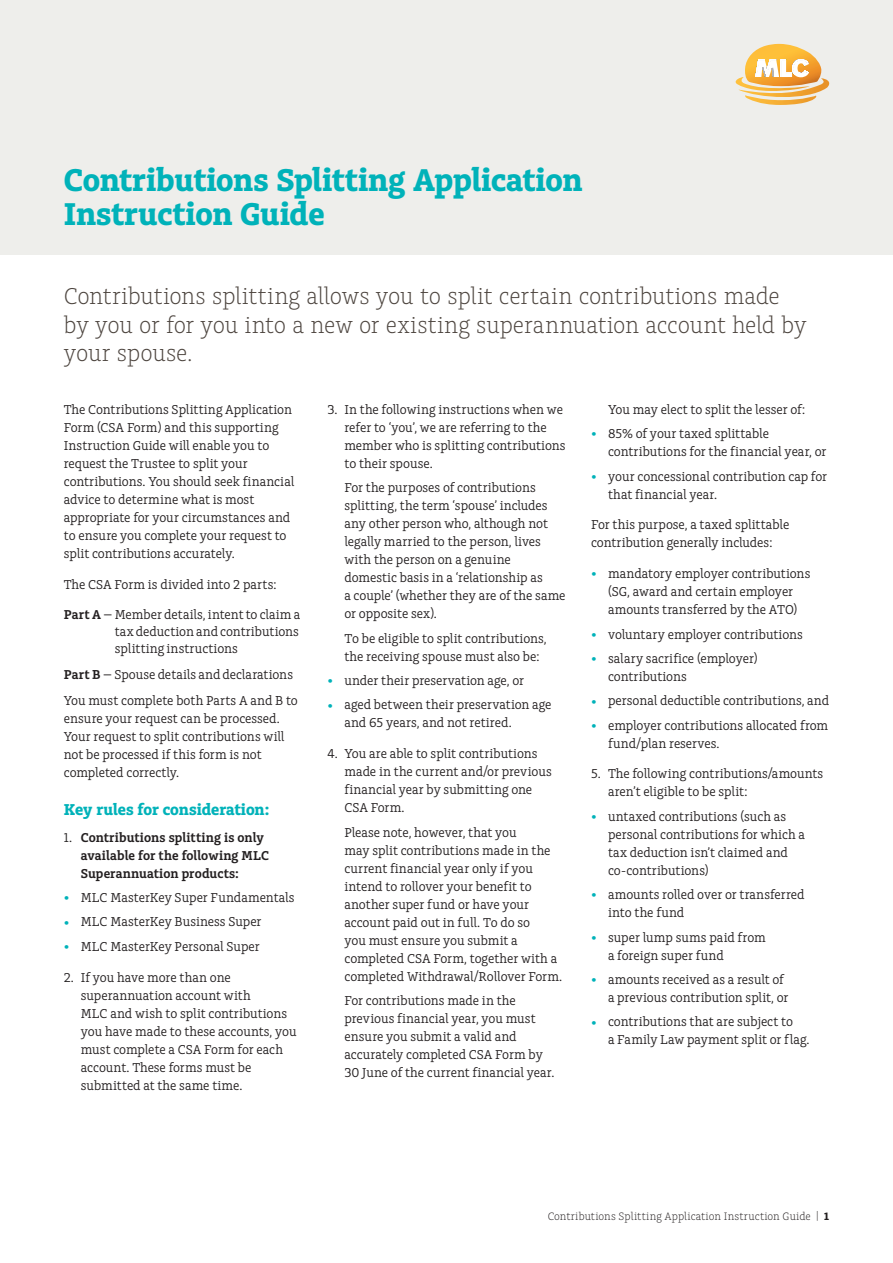
<style>
.page{position:relative;width:893px;height:1263px;background:#fff}
.page>*{position:absolute;margin:0;border:0;box-sizing:border-box;transform-origin:0 0}
.t1{font:700 33px/34.5px "Charlie Std";letter-spacing:-.005em;color:#00b2b9}
.t2{font:300 24px/28.5px "Charlie Std";letter-spacing:-.005em;color:#4d453f}
.t3{font:700 16.5px "Charlie Std";color:#00b2b9}
.t4{font:13.5px/18px "Charlie Std";color:#231f20}
.t5{font:600 13.5px/18px "Charlie Std";letter-spacing:.005em;color:#231f20}
.t6{font:300 11.25px "Charlie Std";letter-spacing:.01em;color:#231f20}
.s1{font-weight:600}
.s2{font-family:"Helvetica Neue LT Std";font-weight:300;font-size:15px}
.s3{font-weight:400}
.s4{font-size:18px;color:#00b2b9}
.s5{font-weight:700}
</style>
<div class="page">
<div style="left:0;top:0;width:893px;height:255px;background:#eeeeeb"></div>
<svg style="left:736px;top:44px;width:93px;height:61px"></svg>
<h1 class="t1" style="left:64px;top:163px;width:520px">Contributions Splitting Application<br>Instruction Guide</h1>
<h2 class="t2" style="left:64px;top:282px;width:744px">Contributions splitting allows you to split certain contributions made by you or for you into a new or existing superannuation account held by your spouse.</h2>
<p class="t4" style="left:64px;top:400px;width:232px">The Contributions Splitting Application Form (CSA Form) and this supporting Instruction Guide will enable you to request the Trustee to split your contributions. You should seek financial advice to determine what is most appropriate for your circumstances and to ensure you complete your request to split contributions accurately.</p>
<p class="t4" style="left:64px;top:575px;width:215px">The CSA Form is divided into 2 parts:</p>
<p class="t4" style="left:115px;top:606px;width:187px;line-height:17.2px;text-align:justify;text-indent:-51px"><span class="s1">Part A</span> <span class="s2">–</span> Member details, intent to claim a tax deduction and contributions splitting instructions</p>
<p class="t4" style="left:64px;top:661px;width:236px;line-height:26.5px"><span class="s1">Part B</span> <span class="s2">–</span> Spouse details and declarations<br>You must complete both Parts A and B to</p>
<p class="t4" style="left:64px;top:710px;width:222px">ensure your request can be processed.<br>Your request to split contributions will not be processed if this form is not completed correctly.</p>
<p class="t3" style="left:64px;top:800px;width:207px">Key rules for consideration:</p>
<p class="t5" style="left:81px;top:828px;width:190px;text-indent:-17px"><span class="s3">1.</span> Contributions splitting is only available for the following MLC<br>Superannuation products:</p>
<p class="t4" style="left:64px;top:889px;width:232px"><span class="s4">•</span> MLC MasterKey Super Fundamentals</p>
<p class="t4" style="left:64px;top:913px;width:199px"><span class="s4">•</span> MLC MasterKey Business Super</p>
<p class="t4" style="left:64px;top:937px;width:197px"><span class="s4">•</span> MLC MasterKey Personal Super</p>
<p class="t4" style="left:81px;top:968px;width:217px;text-indent:-17px">2. If you have more than one superannuation account with<br>MLC and wish to split contributions you have made to these accounts, you must complete a CSA Form for each account. These forms must be submitted at the same time.</p>
<p class="t4" style="left:608px;top:400px;width:199px">You may elect to split the lesser of:</p>
<p class="t4" style="left:608px;top:425px;width:220px;text-indent:-17px"><span class="s4">•</span> 85% of your taxed splittable contributions for the financial year, or</p>
<p class="t4" style="left:608px;top:467px;width:221px;text-indent:-17px"><span class="s4">•</span> your concessional contribution cap for that financial year.</p>
<p class="t4" style="left:591px;top:516px;width:200px">For this purpose, a taxed splittable contribution generally includes:</p>
<p class="t4" style="left:591px;top:565px;width:221px;text-align:center"><span class="s4">•</span> mandatory employer contributions (SG, award and certain employer amounts transferred by the ATO)</p>
<p class="t4" style="left:591px;top:625px;width:213px"><span class="s4">•</span> voluntary employer contributions</p>
<p class="t4" style="left:608px;top:649px;width:151px;text-indent:-17px"><span class="s4">•</span> salary sacrifice (employer) contributions</p>
<p class="t4" style="left:591px;top:692px;width:240px"><span class="s4">•</span> personal deductible contributions, and</p>
<p class="t4" style="left:608px;top:716px;width:222px;text-indent:-17px"><span class="s4">•</span> employer contributions allocated from fund/plan reserves.</p>
<p class="t4" style="left:608px;top:765px;width:217px;text-indent:-17px">5. The following contributions/amounts aren’t eligible to be split:</p>
<p class="t4" style="left:608px;top:807px;width:198px;text-indent:-17px"><span class="s4">•</span> untaxed contributions (such as personal contributions for which a tax deduction isn’t claimed and co-contributions)</p>
<p class="t4" style="left:608px;top:886px;width:198px;text-indent:-17px"><span class="s4">•</span> amounts rolled over or transferred into the fund</p>
<p class="t4" style="left:608px;top:928px;width:159px;text-indent:-17px"><span class="s4">•</span> super lump sums paid from a foreign super fund</p>
<p class="t4" style="left:608px;top:971px;width:182px;text-indent:-17px"><span class="s4">•</span> amounts received as a result of a previous contribution split, or</p>
<p class="t4" style="left:608px;top:1013px;width:203px;text-indent:-17px"><span class="s4">•</span> contributions that are subject to<br>a Family Law payment split or flag.</p>
<p class="t4" style="left:344px;top:400px;width:223px;text-indent:-17px">3. In the following instructions when we refer to ‘you’, we are referring to the member who is splitting contributions to their spouse.</p>
<p class="t4" style="left:344px;top:479px;width:223px">For the purposes of contributions splitting, the term ‘spouse’ includes any other person who, although not legally married to the person, lives with the person on a genuine domestic basis in a ‘relationship as<br>a couple’ (whether they are of the same or opposite sex).</p>
<p class="t4" style="left:344px;top:629px;width:204px">To be eligible to split contributions, the receiving spouse must also be:</p>
<p class="t4" style="left:327px;top:672px;width:198px"><span class="s4">•</span> under their preservation age, or</p>
<p class="t4" style="left:344px;top:696px;width:209px;text-indent:-17px"><span class="s4">•</span> aged between their preservation age and 65 years, and not retired.</p>
<p class="t4" style="left:344px;top:745px;width:209px;text-indent:-17px">4. You are able to split contributions made in the current and/or previous financial year by submitting one<br>CSA Form.</p>
<p class="t4" style="left:344px;top:823px;width:219px">Please note, however, that you<br>may split contributions made in the current financial year only if you intend to rollover your benefit to another super fund or have your account paid out in full. To do so<br>you must ensure you submit a completed CSA Form, together with a completed Withdrawal/Rollover Form.</p>
<p class="t4" style="left:344px;top:991px;width:212px">For contributions made in the previous financial year, you must ensure you submit a valid and accurately completed CSA Form by<br>30 June of the current financial year.</p>
<p class="t6" style="left:548px;top:1210px;width:283px">Contributions Splitting Application Instruction Guide | <span class="s5">1</span></p>
</div>
